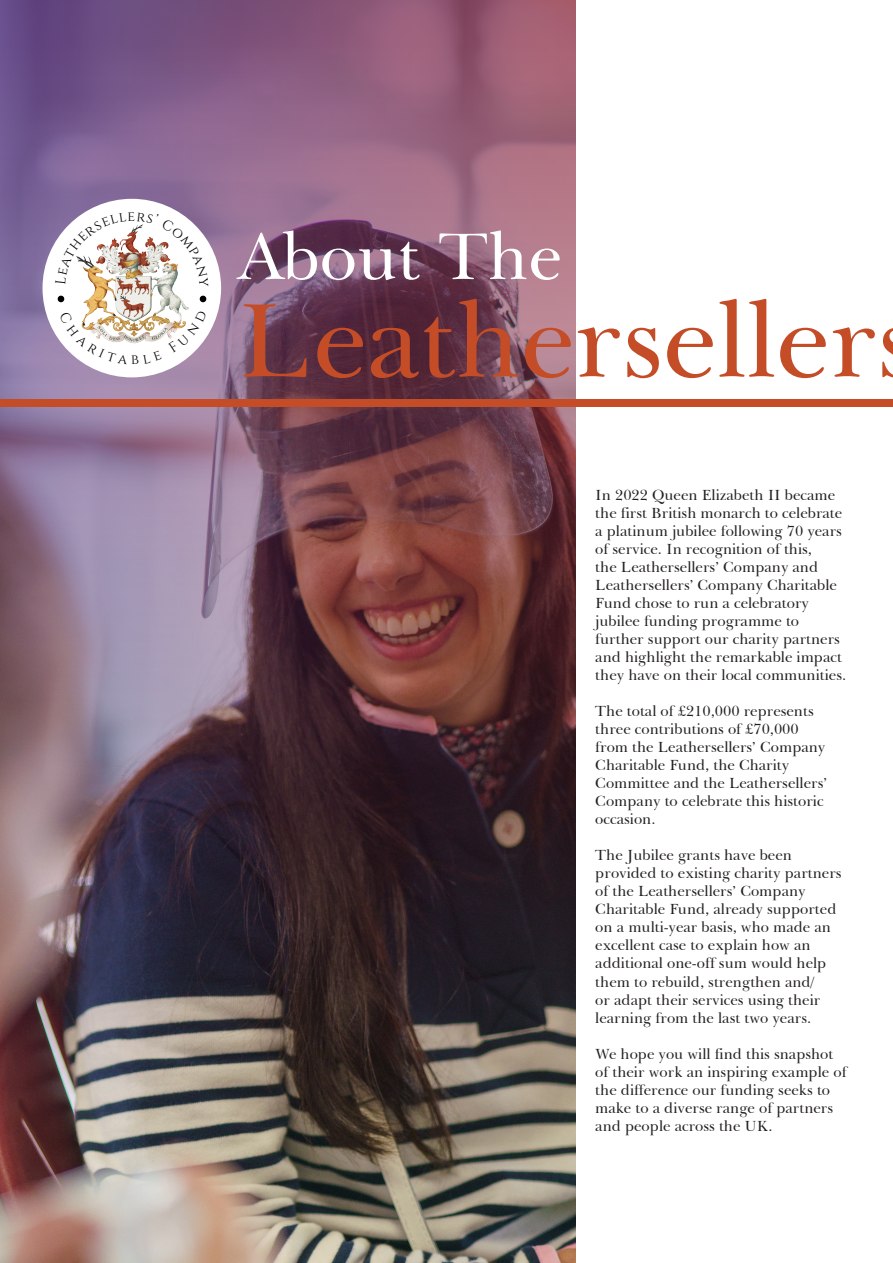
<style>
.page{position:relative;width:893px;height:1263px;background:#fff}
.page>*{position:absolute;margin:0;border:0;box-sizing:border-box;transform-origin:0 0}
.t1{font:108px "Baskerville BT";color:#c44d27}
.t2{font:67.5px "Baskerville BT";color:#fff}
.t3{font:15px/18px "Baskerville BT";color:#231f20}
</style>
<div class="page">
<img style="left:0;top:1194px;width:575px;height:69px">
<img style="left:0;top:0;width:575px;height:1194px">
<div style="left:0;top:400px;width:893px;height:7px;background:#c44d27"></div>
<div style="left:43px;top:199px;width:178px;height:178px;background:#fff;border-radius:50%"></div>
<svg style="left:200px;top:296px;width:6px;height:6px"></svg>
<svg style="left:58px;top:296px;width:6px;height:6px"></svg>
<img style="left:83px;top:287px;width:106px;height:50px">
<svg style="left:59px;top:311px;width:103px;height:53px"></svg>
<svg style="left:168px;top:311px;width:39px;height:42px"></svg>
<img style="left:56px;top:212px;width:152px;height:75px">
<p class="t2" style="left:238px;top:214px;width:325px">About The</p>
<p class="t1" style="left:238px;top:273px;width:640px">Leatherseller</p>
<p class="t3" style="left:595px;top:486px;width:252px">In 2022 Queen Elizabeth II became the first British monarch to celebrate a platinum jubilee following 70 years of service. In recognition of this,<br>the Leathersellers’ Company and Leathersellers’ Company Charitable Fund chose to run a celebratory jubilee funding programme to further support our charity partners and highlight the remarkable impact they have on their local communities.</p>
<p class="t3" style="left:595px;top:702px;width:233px">The total of £210,000 represents three contributions of £70,000 from the Leathersellers’ Company<br>Charitable Fund, the Charity<br>Committee and the Leathersellers’<br>Company to celebrate this historic occasion.</p>
<p class="t3" style="left:595px;top:846px;width:248px">The Jubilee grants have been provided to existing charity partners of the Leathersellers’ Company Charitable Fund, already supported on a multi-year basis, who made an excellent case to explain how an additional one-off sum would help them to rebuild, strengthen and/<br>or adapt their services using their learning from the last two years.</p>
<p class="t3" style="left:595px;top:1044px;width:253px">We hope you will find this snapshot of their work an inspiring example of the difference our funding seeks to make to a diverse range of partners and people across the UK.</p>
</div>
